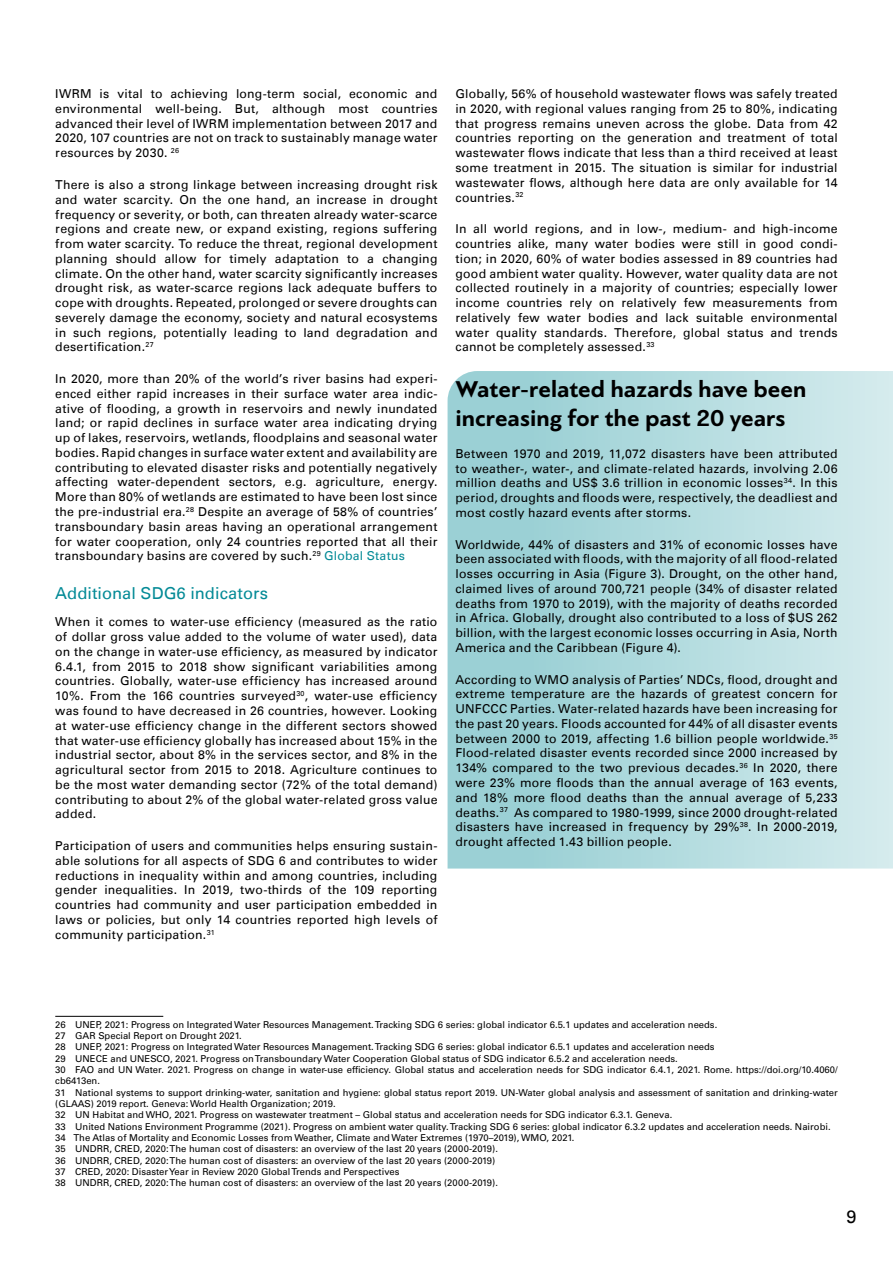
<style>
.page{position:relative;width:893px;height:1263px;background:#fff}
.page>*{position:absolute;margin:0;border:0;box-sizing:border-box;transform-origin:0 0}
.t1{font:700 24px/28.8px "PF Bague Sans Pro";color:#000}
.t2{font:18px "Univers LT";color:#000}
.t3{font:16.5px "Univers LT";color:#038a96}
.t4{font:12.3px/14.7px "Univers LT";letter-spacing:.015em;color:#000;text-align:justify}
.t5{font:9.45px/11.4px "Univers LTCYR 55 Roman";color:#000}
.s1{color:#038a96}
</style>
<div class="page">
<svg style="left:448px;top:371px;width:445px;height:497px;background:#b2dbdf"></svg>
<hr style="left:55px;top:1016px;width:108px;height:1px;background:#000">
<p class="t4" style="left:55px;top:87px;width:384px">IWRM is vital to achieving long-term social, economic and environmental well-being. But, although most countries advanced their level of IWRM implementation between 2017 and 2020, 107 countries are not on track to sustainably manage water resources by 2030. <sup>26</sup></p>
<p class="t4" style="left:55px;top:177px;width:384px">There is also a strong linkage between increasing drought risk and water scarcity. On the one hand, an increase in drought frequency or severity, or both, can threaten already water-scarce regions and create new, or expand existing, regions suffering from water scarcity. To reduce the threat, regional development planning should allow for timely adaptation to a changing climate. On the other hand, water scarcity significantly increases drought risk, as water-scarce regions lack adequate buffers to cope with droughts. Repeated, prolonged or severe droughts can severely damage the economy, society and natural ecosystems in such regions, potentially leading to land degradation and desertification.<sup>27</sup></p>
<p class="t4" style="left:55px;top:371px;width:384px">In 2020, more than 20% of the world’s river basins had experi&shy;enced either rapid increases in their surface water area indic&shy;ative of flooding, a growth in reservoirs and newly inundated land; or rapid declines in surface water area indicating drying up of lakes, reservoirs, wetlands, floodplains and seasonal water bodies. Rapid changes in surface water extent and availability are contributing to elevated disaster risks and potentially negatively affecting water-dependent sectors, e.g. agriculture, energy.<br>More than 80% of wetlands are estimated to have been lost since the pre-industrial era.<sup>28</sup> Despite an average of 58% of countries’ transboundary basin areas having an operational arrangement for water cooperation, only 24 countries reported that all their transboundary basins are covered by such.<sup>29</sup> <span class="s1">Global Status</span></p>
<h3 class="t3" style="left:55px;top:583px;width:214px">Additional SDG6 indicators</h3>
<p class="t4" style="left:55px;top:615px;width:384px">When it comes to water-use efficiency (measured as the ratio of dollar gross value added to the volume of water used), data on the change in water-use efficiency, as measured by indicator 6.4.1, from 2015 to 2018 show significant variabilities among countries. Globally, water-use efficiency has increased around 10%. From the 166 countries surveyed<sup>30</sup>, water-use efficiency was found to have decreased in 26 countries, however. Looking at water-use efficiency change in the different sectors showed that water-use efficiency globally has increased about 15% in the industrial sector, about 8% in the services sector, and 8% in the agricultural sector from 2015 to 2018. Agriculture continues to be the most water demanding sector (72% of the total demand) contributing to about 2% of the global water-related gross value added.</p>
<p class="t4" style="left:55px;top:838px;width:384px">Participation of users and communities helps ensuring sustain&shy;able solutions for all aspects of SDG 6 and contributes to wider reductions in inequality within and among countries, including gender inequalities. In 2019, two-thirds of the 109 reporting countries had community and user participation embedded in laws or policies, but only 14 countries reported high levels of community participation.<sup>31</sup></p>
<p class="t4" style="left:455px;top:87px;width:384px">Globally, 56% of household wastewater flows was safely treated in 2020, with regional values ranging from 25 to 80%, indicating that progress remains uneven across the globe. Data from 42 countries reporting on the generation and treatment of total wastewater flows indicate that less than a third received at least some treatment in 2015. The situation is similar for industrial wastewater flows, although here data are only available for 14 countries.<sup>32</sup></p>
<p class="t4" style="left:455px;top:222px;width:384px">In all world regions, and in low-, medium- and high-income countries alike, many water bodies were still in good condi&shy;tion; in 2020, 60% of water bodies assessed in 89 countries had good ambient water quality. However, water quality data are not collected routinely in a majority of countries; especially lower income countries rely on relatively few measurements from relatively few water bodies and lack suitable environmental water quality standards. Therefore, global status and trends cannot be completely assessed.<sup>33</sup></p>
<h1 class="t1" style="left:455px;top:375px;width:352px">Water-related hazards have been increasing for the past 20 years</h1>
<p class="t4" style="left:455px;top:446px;width:384px">Between 1970 and 2019, 11,072 disasters have been attributed to weather-, water-, and climate-related hazards, involving 2.06 million deaths and US$ 3.6 trillion in economic losses<sup>34</sup>. In this period, droughts and floods were, respectively, the deadliest and most costly hazard events after storms.</p>
<p class="t4" style="left:455px;top:537px;width:384px">Worldwide, 44% of disasters and 31% of economic losses have been associated with floods, with the majority of all flood-related losses occurring in Asia (Figure 3). Drought, on the other hand, claimed lives of around 700,721 people (34% of disaster related deaths from 1970 to 2019), with the majority of deaths recorded in Africa. Globally, drought also contributed to a loss of $US 262 billion, with the largest economic losses occurring in Asia, North America and the Caribbean (Figure 4).</p>
<p class="t4" style="left:455px;top:672px;width:384px">According to WMO analysis of Parties’ NDCs, flood, drought and extreme temperature are the hazards of greatest concern for UNFCCC Parties. Water-related hazards have been increasing for the past 20 years. Floods accounted for 44% of all disaster events between 2000 to 2019, affecting 1.6 billion people worldwide.<sup>35<br></sup>Flood-related disaster events recorded since 2000 increased by 134% compared to the two previous decades.<sup>36</sup> In 2020, there were 23% more floods than the annual average of 163 events, and 18% more flood deaths than the annual average of 5,233 deaths.<sup>37</sup> As compared to 1980-1999, since 2000 drought-related disasters have increased in frequency by 29%<sup>38</sup>. In 2000-2019, drought affected 1.43 billion people.</p>
<p class="t5" style="left:55px;top:1018px;width:784px">26 UNEP, 2021: Progress on Integrated Water Resources Management. Tracking SDG 6 series: global indicator 6.5.1 updates and acceleration needs.<br>27 GAR Special Report on Drought 2021.<br>28 UNEP, 2021: Progress on Integrated Water Resources Management. Tracking SDG 6 series: global indicator 6.5.1 updates and acceleration needs<br>29 UNECE and UNESCO, 2021. Progress on Transboundary Water Cooperation Global status of SDG indicator 6.5.2 and acceleration needs.<br>30 FAO and UN Water. 2021. Progress on change in water-use efficiency. Global status and acceleration needs for SDG indicator 6.4.1, 2021. Rome. https://doi.org/10.4060/ cb6413en.<br>31 National systems to support drinking-water, sanitation and hygiene: global status report 2019. UN-Water global analysis and assessment of sanitation and drinking-water (GLAAS) 2019 report. Geneva: World Health Organization; 2019.<br>32 UN Habitat and WHO, 2021. Progress on wastewater treatment – Global status and acceleration needs for SDG indicator 6.3.1. Geneva.<br>33 United Nations Environment Programme (2021). Progress on ambient water quality. Tracking SDG 6 series: global indicator 6.3.2 updates and acceleration needs. Nairobi.<br>34 The Atlas of Mortality and Economic Losses from Weather, Climate and Water Extremes (1970–2019), WMO, 2021.<br>35 UNDRR, CRED, 2020: The human cost of disasters: an overview of the last 20 years (2000-2019).<br>36 UNDRR, CRED, 2020: The human cost of disasters: an overview of the last 20 years (2000-2019)<br>37 CRED, 2020: Disaster Year in Review 2020 Global Trends and Perspectives<br>38 UNDRR, CRED, 2020: The human cost of disasters: an overview of the last 20 years (2000-2019).</p>
<h2 class="t2" style="left:847px;top:1205px;width:12px">9</h2>
</div>
